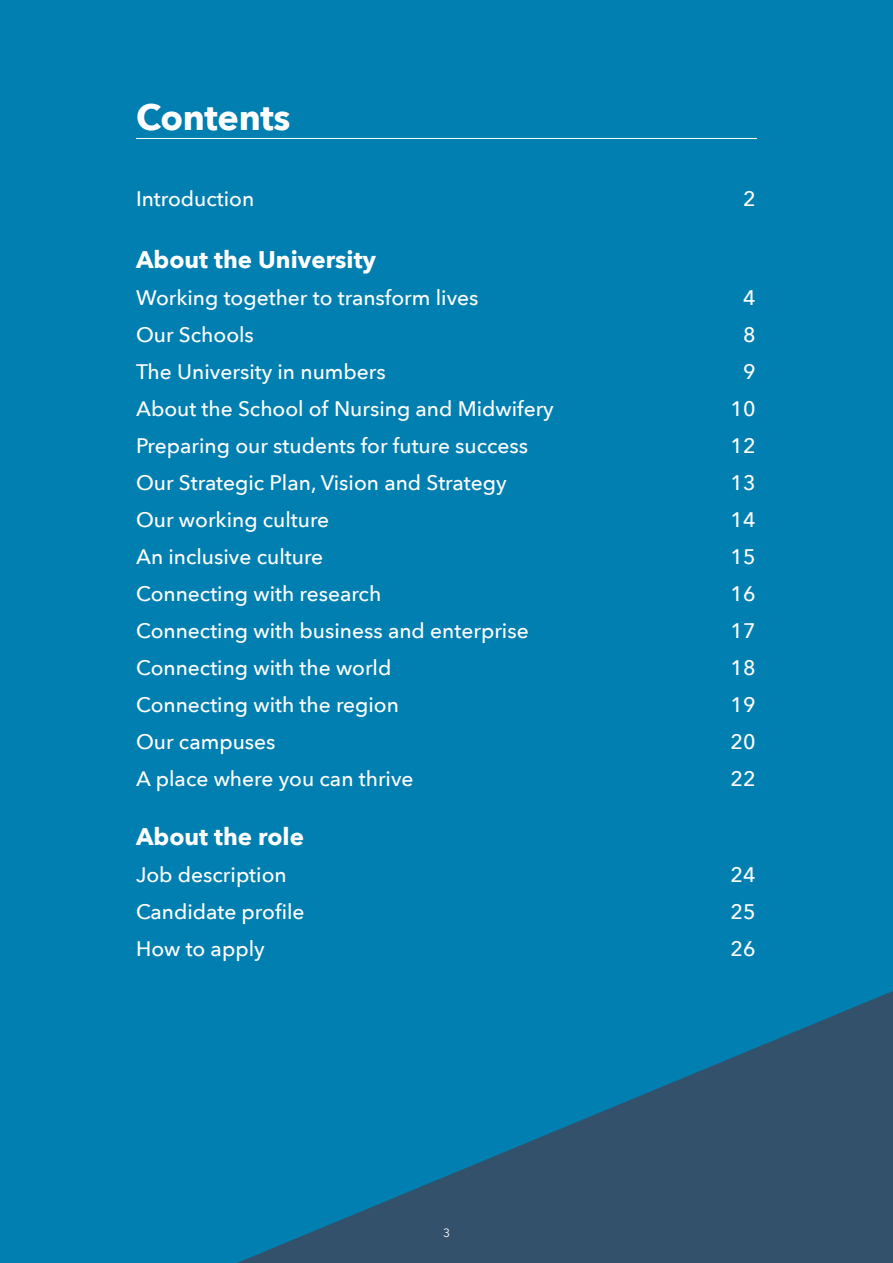
<style>
.page{position:relative;width:893px;height:1263px;background:#007fb0}
.page>*{position:absolute;margin:0;border:0;box-sizing:border-box;transform-origin:0 0}
.t1{font:700 36px "Avenir Next";letter-spacing:-.01em;color:#fff}
.t2{font:700 24px "Avenir Next";color:#fff}
.t3{font:500 21px "Avenir Next";color:#fff}
.t4{font:12px "Avenir Next";color:#fff}
</style>
<div class="page">
<svg style="left:237px;top:991px;width:656px;height:272px"></svg>
<hr style="left:136px;top:138px;width:621px;height:1px;background:#fff">
<h1 class="t1" style="left:136px;top:86px;width:156px">Contents</h1>
<p class="t3" style="left:136px;top:181px;width:120px">Introduction</p>
<p class="t3" style="left:743px;top:181px;width:14px">2</p>
<p class="t2" style="left:136px;top:239px;width:242px">About the University</p>
<p class="t3" style="left:136px;top:280px;width:344px">Working together to transform lives</p>
<p class="t3" style="left:743px;top:280px;width:14px">4</p>
<p class="t3" style="left:136px;top:317px;width:119px">Our Schools</p>
<p class="t3" style="left:743px;top:317px;width:14px">8</p>
<p class="t3" style="left:136px;top:354px;width:251px">The University in numbers</p>
<p class="t3" style="left:743px;top:354px;width:14px">9</p>
<p class="t3" style="left:136px;top:391px;width:419px">About the School of Nursing and Midwifery</p>
<p class="t3" style="left:731px;top:391px;width:26px">10</p>
<p class="t3" style="left:136px;top:428px;width:394px">Preparing our students for future success</p>
<p class="t3" style="left:731px;top:428px;width:26px">12</p>
<p class="t3" style="left:136px;top:465px;width:372px">Our Strategic Plan, Vision and Strategy</p>
<p class="t3" style="left:731px;top:465px;width:26px">13</p>
<p class="t3" style="left:136px;top:502px;width:195px">Our working culture</p>
<p class="t3" style="left:731px;top:502px;width:26px">14</p>
<p class="t3" style="left:136px;top:539px;width:189px">An inclusive culture</p>
<p class="t3" style="left:731px;top:539px;width:26px">15</p>
<p class="t3" style="left:136px;top:576px;width:247px">Connecting with research</p>
<p class="t3" style="left:731px;top:576px;width:26px">16</p>
<p class="t3" style="left:136px;top:613px;width:394px">Connecting with business and enterprise</p>
<p class="t3" style="left:731px;top:613px;width:26px">17</p>
<p class="t3" style="left:136px;top:650px;width:257px">Connecting with the world</p>
<p class="t3" style="left:731px;top:650px;width:26px">18</p>
<p class="t3" style="left:136px;top:687px;width:264px">Connecting with the region</p>
<p class="t3" style="left:731px;top:687px;width:26px">19</p>
<p class="t3" style="left:136px;top:724px;width:141px">Our campuses</p>
<p class="t3" style="left:731px;top:724px;width:26px">20</p>
<p class="t3" style="left:136px;top:761px;width:279px">A place where you can thrive</p>
<p class="t3" style="left:731px;top:761px;width:26px">22</p>
<p class="t2" style="left:136px;top:815px;width:169px">About the role</p>
<p class="t3" style="left:136px;top:856px;width:152px">Job description</p>
<p class="t3" style="left:731px;top:856px;width:26px">24</p>
<p class="t3" style="left:136px;top:893px;width:170px">Candidate profile</p>
<p class="t3" style="left:731px;top:893px;width:26px">25</p>
<p class="t3" style="left:136px;top:930px;width:130px">How to apply</p>
<p class="t3" style="left:731px;top:930px;width:26px">26</p>
<p class="t4" style="left:443px;top:1222px;width:8px">3</p>
</div>
